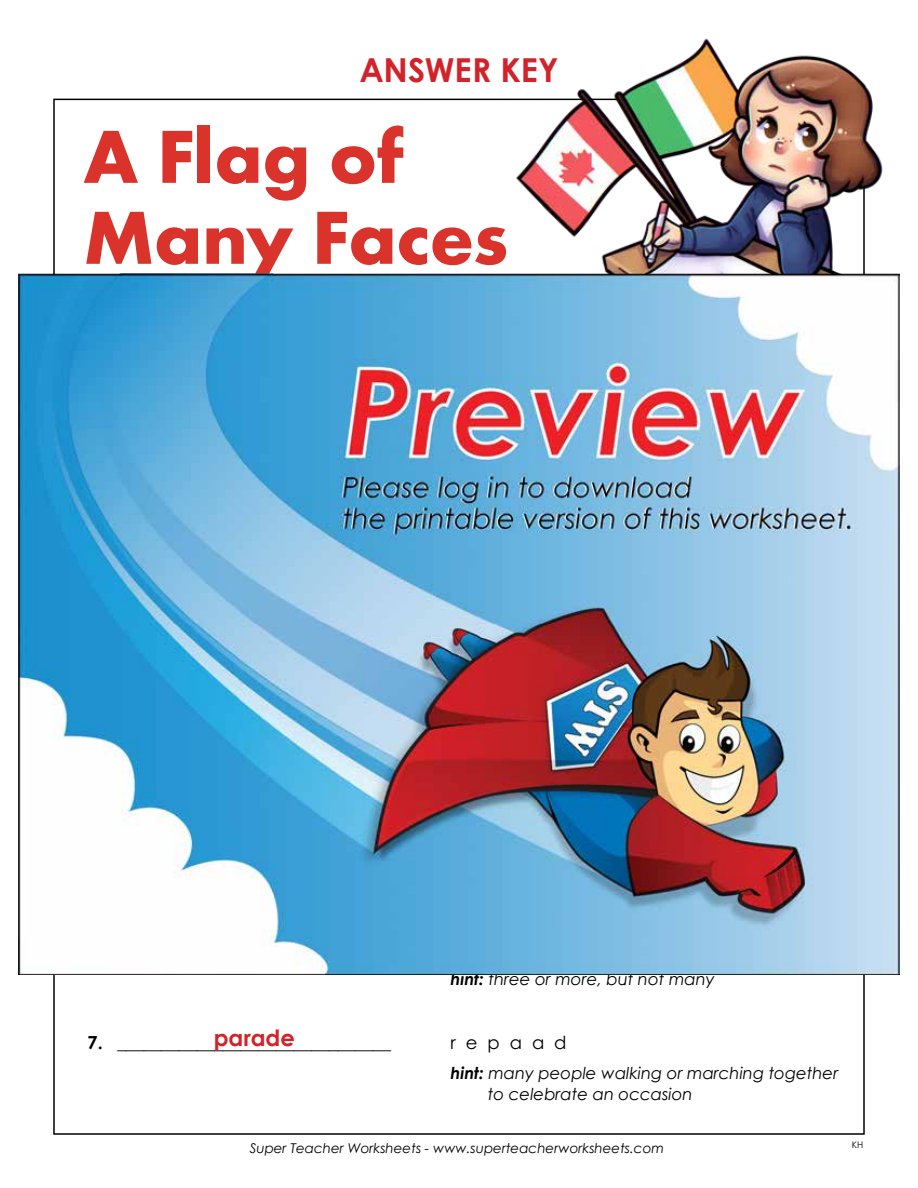
<style>
.page{position:relative;width:918px;height:1188px;background:#fff}
.page>*{position:absolute;margin:0;border:0;box-sizing:border-box;transform-origin:0 0}
.t1{font:700 78px/81px "Aharoni";letter-spacing:-.005em;color:#d9332b}
.t2{font:700 33px "Century Gothic 2";letter-spacing:-.005em;color:#d2232a}
.t3{font:700 22.5px "Century STW4";letter-spacing:.005em;color:#d2232a}
.t4{font:18px "Century STW4";color:#000}
.t5{font:italic 16.5px/21px "Century STW4";color:#000}
.t6{font:italic 13.5px "Century Gothic 2";color:#000}
.t7{font:9px "Century Gothic 2";color:#000}
.s1{font-weight:700}
</style>
<div class="page">
<img style="left:513px;top:38px;width:370px;height:235px">
<img style="left:18px;top:273px;width:882px;height:702px">
<h2 class="t2" style="left:359px;top:45px;width:201px">ANSWER KEY</h2>
<h1 class="t1" style="left:83px;top:124px;width:427px">A Flag of<br>Many Faces</h1>
<p class="t5" style="left:450px;top:968px;width:266px"><span class="s1">hint:</span> three or more, but not many</p>
<h3 class="t3" style="left:214px;top:1021px;width:83px">parade</h3>
<p class="t4" style="left:87px;top:1030px;width:305px"><span class="s1">7.</span> _______________________________</p>
<p class="t4" style="left:450px;top:1030px;width:118px">r e p a a d</p>
<p class="t5" style="left:488px;top:1063px;width:352px;text-indent:-38px"><span class="s1">hint:</span> many people walking or marching together to celebrate an occasion</p>
<p class="t6" style="left:250px;top:1139px;width:416px">Super Teacher Worksheets - www.superteacherworksheets.com</p>
<p class="t7" style="left:852px;top:1138px;width:13px">KH</p>
</div>
